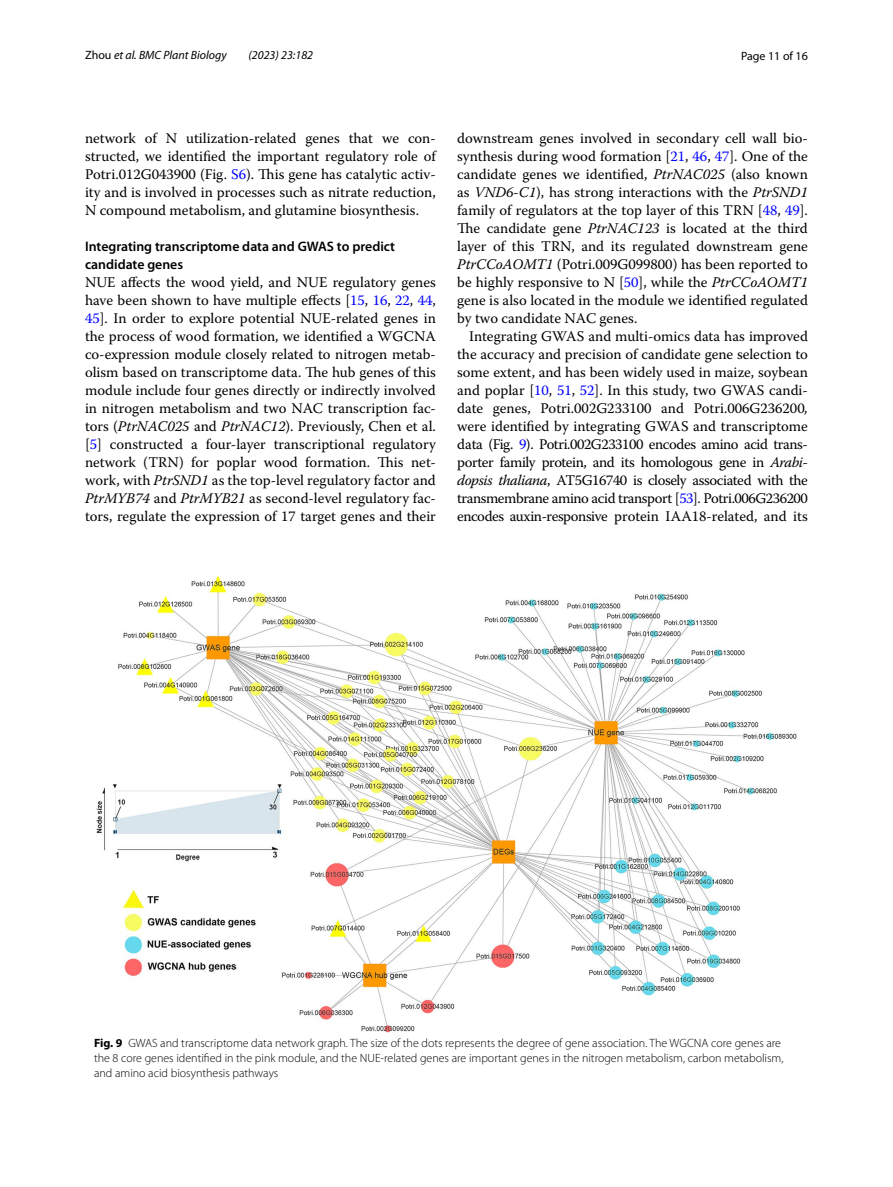
<style>
.page{position:relative;width:893px;height:1187px;background:#fff}
.page>*{position:absolute;margin:0;border:0;box-sizing:border-box;transform-origin:0 0}
.t1{font:14.7px/18px "Warnock Pro";color:#000;text-align:justify}
.t2{font:600 13.8px/18px "Myriad Pro";color:#000}
.t3{font:300 12px/15px "Myriad Pro";color:#000}
.t4{font:italic 12px "Myriad Pro";color:#000}
.t5{font:12px "Myriad Pro";color:#000}
.s1{font-style:normal}
.s2{color:#00f}
.s3{font-style:italic}
.s4{font-weight:700}
</style>
<div class="page">
<img style="left:96px;top:575px;width:701px;height:456px">
<p class="t4" style="left:85px;top:48px;width:143px"><span class="s1">Zhou</span> et al. BMC Plant Biology</p>
<p class="t4" style="left:248px;top:48px;width:66px">(2023) 23:182</p>
<p class="t5" style="left:741px;top:48px;width:68px">Page 11 of 16</p>
<p class="t1" style="left:85px;top:128px;width:352px">network of N utilization-related genes that we con&shy;structed, we identified the important regulatory role of Potri.012G043900 (Fig. <span class="s2">S6</span>). This gene has catalytic activ&shy;ity and is involved in processes such as nitrate reduction, N compound metabolism, and glutamine biosynthesis.</p>
<p class="t2" style="left:85px;top:237px;width:312px">Integrating transcriptome data and GWAS to predict candidate genes</p>
<p class="t1" style="left:85px;top:272px;width:352px">NUE affects the wood yield, and NUE regulatory genes have been shown to have multiple effects [<span class="s2">15</span>, <span class="s2">16</span>, <span class="s2">22</span>, <span class="s2">44</span>, <span class="s2">45</span>]. In order to explore potential NUE-related genes in the process of wood formation, we identified a WGCNA co-expression module closely related to nitrogen metab&shy;olism based on transcriptome data. The hub genes of this module include four genes directly or indirectly involved in nitrogen metabolism and two NAC transcription fac&shy;tors (<span class="s3">PtrNAC025</span> and <span class="s3">PtrNAC12</span>). Previously, Chen et al. [<span class="s2">5</span>] constructed a four-layer transcriptional regulatory network (TRN) for poplar wood formation. This net&shy;work, with <span class="s3">PtrSND1</span> as the top-level regulatory factor and <span class="s3">PtrMYB74</span> and <span class="s3">PtrMYB21</span> as second-level regulatory fac&shy;tors, regulate the expression of 17 target genes and their</p>
<p class="t1" style="left:457px;top:128px;width:352px">downstream genes involved in secondary cell wall bio&shy;synthesis during wood formation [<span class="s2">21</span>, <span class="s2">46</span>, <span class="s2">47</span>]. One of the candidate genes we identified, <span class="s3">PtrNAC025</span> (also known as <span class="s3">VND6-C1</span>), has strong interactions with the <span class="s3">PtrSND1 </span>family of regulators at the top layer of this TRN [<span class="s2">48</span>, <span class="s2">49</span>].<br>The candidate gene <span class="s3">PtrNAC123</span> is located at the third layer of this TRN, and its regulated downstream gene <span class="s3">PtrCCoAOMT1</span> (Potri.009G099800) has been reported to be highly responsive to N [<span class="s2">50</span>], while the <span class="s3">PtrCCoAOMT1 </span>gene is also located in the module we identified regulated by two candidate NAC genes.</p>
<p class="t1" style="left:457px;top:326px;width:352px;text-indent:12px">Integrating GWAS and multi-omics data has improved the accuracy and precision of candidate gene selection to some extent, and has been widely used in maize, soybean and poplar [<span class="s2">10</span>, <span class="s2">51</span>, <span class="s2">52</span>]. In this study, two GWAS candi&shy;date genes, Potri.002G233100 and Potri.006G236200<span class="s3">, </span>were identified by integrating GWAS and transcriptome data (Fig. <span class="s2">9</span>). Potri.002G233100 encodes amino acid trans&shy;porter family protein, and its homologous gene in <span class="s3">Arabi&shy;dopsis thaliana</span>, AT5G16740 is closely associated with the transmembrane amino acid transport [<span class="s2">53</span>]. Potri.006G236200 encodes auxin-responsive protein IAA18-related, and its</p>
<p class="t3" style="left:94px;top:1035px;width:691px"><span class="s4">Fig. 9</span> GWAS and transcriptome data network graph. The size of the dots represents the degree of gene association. The WGCNA core genes are the 8 core genes identified in the pink module, and the NUE-related genes are important genes in the nitrogen metabolism, carbon metabolism, and amino acid biosynthesis pathways</p>
</div>
